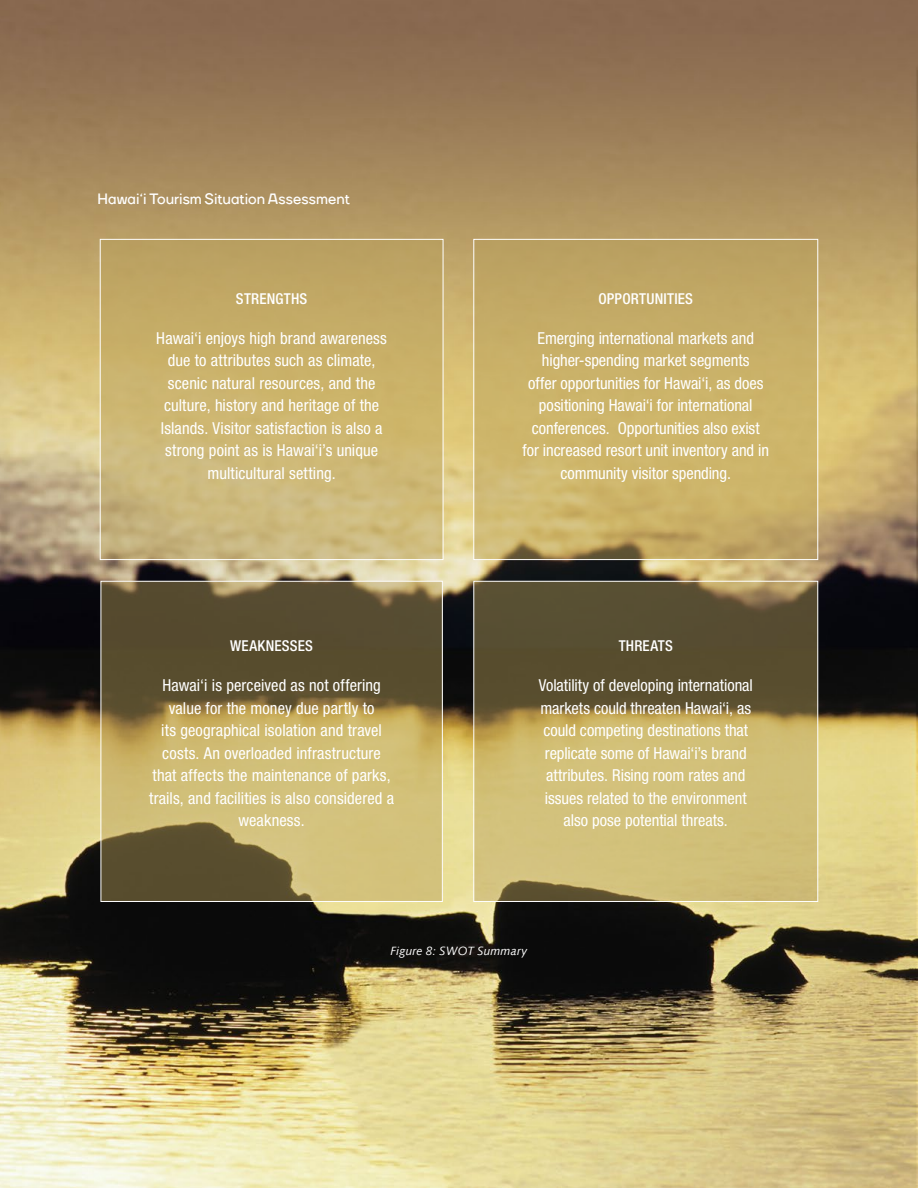
<style>
.page{position:relative;width:918px;height:1188px;background:#fff}
.page>*{position:absolute;margin:0;border:0;box-sizing:border-box;transform-origin:0 0}
.t1{font:condensed 16.5px/22.5px "Helvetica Neue LT Std";color:#fff;text-align:center}
.t2{font:500 condensed 15px "Helvetica Neue LT Std";letter-spacing:.015em;color:#fff}
.t3{font:700 15px "TT Firs";letter-spacing:.005em;color:#fff}
.t4{font:italic 12px "Syntax LT Pro";letter-spacing:.01em;color:#fff}
</style>
<div class="page">
<img style="left:0;top:0;width:918px;height:1188px">
<svg style="left:475px;top:241px;width:341px;height:317px;fill:#cab168"></svg>
<svg style="left:102px;top:241px;width:339px;height:317px"></svg>
<svg style="left:475px;top:583px;width:341px;height:317px"></svg>
<svg style="left:103px;top:583px;width:338px;height:317px"></svg>
<div style="left:473px;top:239px;width:345px;height:321px;border:1px solid #fff"></div>
<div style="left:100px;top:239px;width:343px;height:321px;border:1px solid #fff"></div>
<div style="left:473px;top:581px;width:345px;height:321px;border:1px solid #fff"></div>
<div style="left:101px;top:581px;width:342px;height:321px;border:1px solid #fff"></div>
<p class="t3" style="left:98px;top:189px;width:254px">Hawai‘i Tourism Situation Assessment</p>
<p class="t2" style="left:236px;top:290px;width:73px">STRENGTHS</p>
<p class="t1" style="left:156px;top:326px;width:232px">Hawai‘i enjoys high brand awareness due to attributes such as climate, scenic natural resources, and the culture, history and heritage of the Islands. Visitor satisfaction is also a strong point as is Hawai‘i’s unique multicultural setting.</p>
<p class="t2" style="left:230px;top:637px;width:84px">WEAKNESSES</p>
<p class="t1" style="left:149px;top:674px;width:246px">Hawai‘i is perceived as not offering value for the money due partly to<br>its geographical isolation and travel costs. An overloaded infrastructure that affects the maintenance of parks, trails, and facilities is also considered a weakness.</p>
<p class="t2" style="left:598px;top:290px;width:96px">OPPORTUNITIES</p>
<p class="t1" style="left:522px;top:326px;width:248px">Emerging international markets and higher-spending market segments<br>offer opportunities for Hawai‘i, as does positioning Hawai‘i for international conferences. Opportunities also exist for increased resort unit inventory and in community visitor spending.</p>
<p class="t2" style="left:619px;top:637px;width:56px">THREATS</p>
<p class="t1" style="left:539px;top:674px;width:216px">Volatility of developing international markets could threaten Hawai‘i, as could competing destinations that replicate some of Hawai‘i’s brand attributes. Rising room rates and issues related to the environment also pose potential threats.</p>
<p class="t4" style="left:390px;top:944px;width:139px">Figure 8: SWOT Summary</p>
</div>
